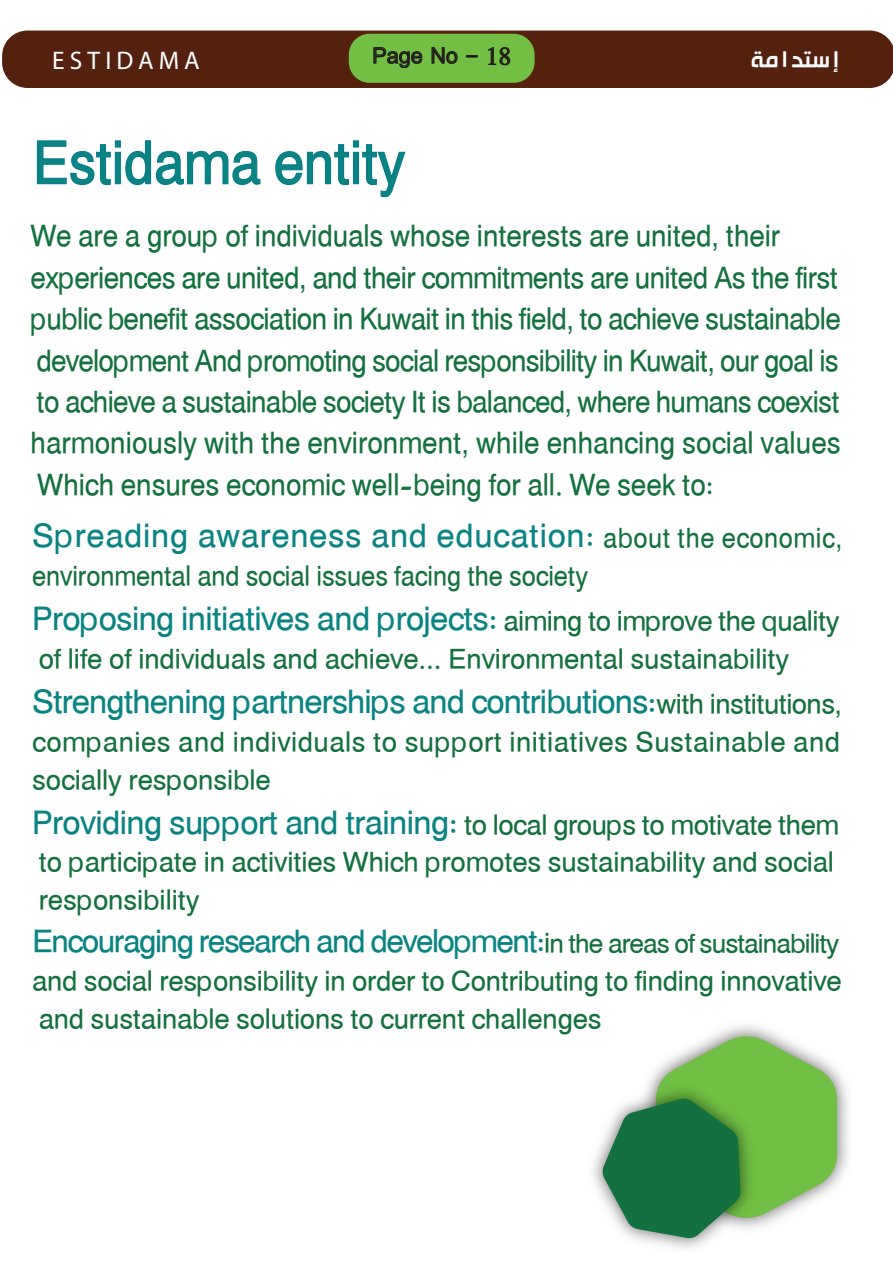
<style>
.page{position:relative;width:893px;height:1263px;background:#fff}
.page>*{position:absolute;margin:0;border:0;box-sizing:border-box;transform-origin:0 0}
.t1{font:67.5px "Hacen Tunisia";color:#0a8383;scale:.92 1}
.t2{font:37.5px "Hacen Tunisia";letter-spacing:-.015em;color:#0a8383}
.t3{font:37.5px "Hacen Tunisia";letter-spacing:.02em;color:#0a8383}
.t4{font:36px "Hacen Tunisia";letter-spacing:-.04em;color:#0a8383}
.t5{font:34.5px/41.4px "Hacen Tunisia";letter-spacing:-.015em;color:#12713e;scale:.92 1}
.t6{font:31.5px/37.8px "Hacen Tunisia";color:#12713e}
.t7{font:31.5px "Hacen Tunisia";color:#12713e;scale:.92 1}
.t8{font:27px "Hacen Tunisia";color:#fff}
.t9{font:25.5px "Myriad Hebrew";letter-spacing:.2em;color:#fff}
.t10{font:24px "Simplified Arabic";color:#231f20}
.s1{font-size:31.5px;color:#12713e}
.s2{font-size:30px;color:#12713e}
</style>
<div class="page">
<img style="left:715px;top:1025px;width:133px;height:158px">
<svg style="left:36px;top:140px;width:225px;height:46px"></svg>
<svg style="left:275px;top:140px;width:131px;height:58px"></svg>
<svg style="left:602px;top:1035px;width:235px;height:203px"></svg>
<div style="left:2px;top:31px;width:891px;height:57px;background:#53210e"></div>
<div style="left:349px;top:34px;width:186px;height:49px;background:#72bf44;border-radius:21px"></div>
<svg style="left:373px;top:47px;width:50px;height:21px"></svg>
<svg style="left:431px;top:47px;width:27px;height:17px"></svg>
<svg style="left:466px;top:55px;width:12px;height:2px"></svg>
<svg style="left:488px;top:47px;width:22px;height:19px"></svg>
<p class="t9" style="left:52px;top:46px;width:149px">ESTIDAMA</p>
<p class="t10" style="left:372px;top:36px;width:140px">Page No - 18</p>
<h1 class="t1" style="left:33px;top:118px;width:406px">Estidama entity</h1>
<p class="t8" style="left:751px;top:41px;width:90px">مة ستدا إ</p>
<p class="t5" style="left:31px;top:215px;width:882px">We are a group of individuals whose interests are united, their experiences are united, and their commitments are united As the first public benefit association in Kuwait in this field, to achieve sustainable development And promoting social responsibility in Kuwait, our goal is to achieve a sustainable society It is balanced, where humans coexist harmoniously with the environment, while enhancing social values Which ensures economic well-being for all. We seek to:</p>
<p class="t3" style="left:32px;top:511px;width:812px">Spreading awareness and education: <span class="s1">about the economic,</span></p>
<p class="t7" style="left:32px;top:555px;width:606px">environmental and social issues facing the society</p>
<p class="t2" style="left:32px;top:594px;width:809px">Proposing initiatives and projects: <span class="s1">aiming to improve the quality</span></p>
<p class="t6" style="left:39px;top:640px;width:752px">of life of individuals and achieve... Environmental sustainability</p>
<p class="t2" style="left:32px;top:677px;width:811px">Strengthening partnerships and contributions:<span class="s1">with institutions,</span></p>
<p class="t6" style="left:32px;top:723px;width:809px">companies and individuals to support initiatives Sustainable and socially responsible</p>
<p class="t2" style="left:32px;top:797px;width:808px">Providing support and training: <span class="s1">to local groups to motivate them</span></p>
<p class="t6" style="left:39px;top:843px;width:797px">to participate in activities Which promotes sustainability and social responsibility</p>
<p class="t4" style="left:32px;top:918px;width:809px">Encouraging research and development:<span class="s1">i</span><span class="s2">n the areas of sustainability</span></p>
<p class="t6" style="left:32px;top:962px;width:811px">and social responsibility in order to Contributing to finding innovative and sustainable solutions to current challenges</p>
</div>
